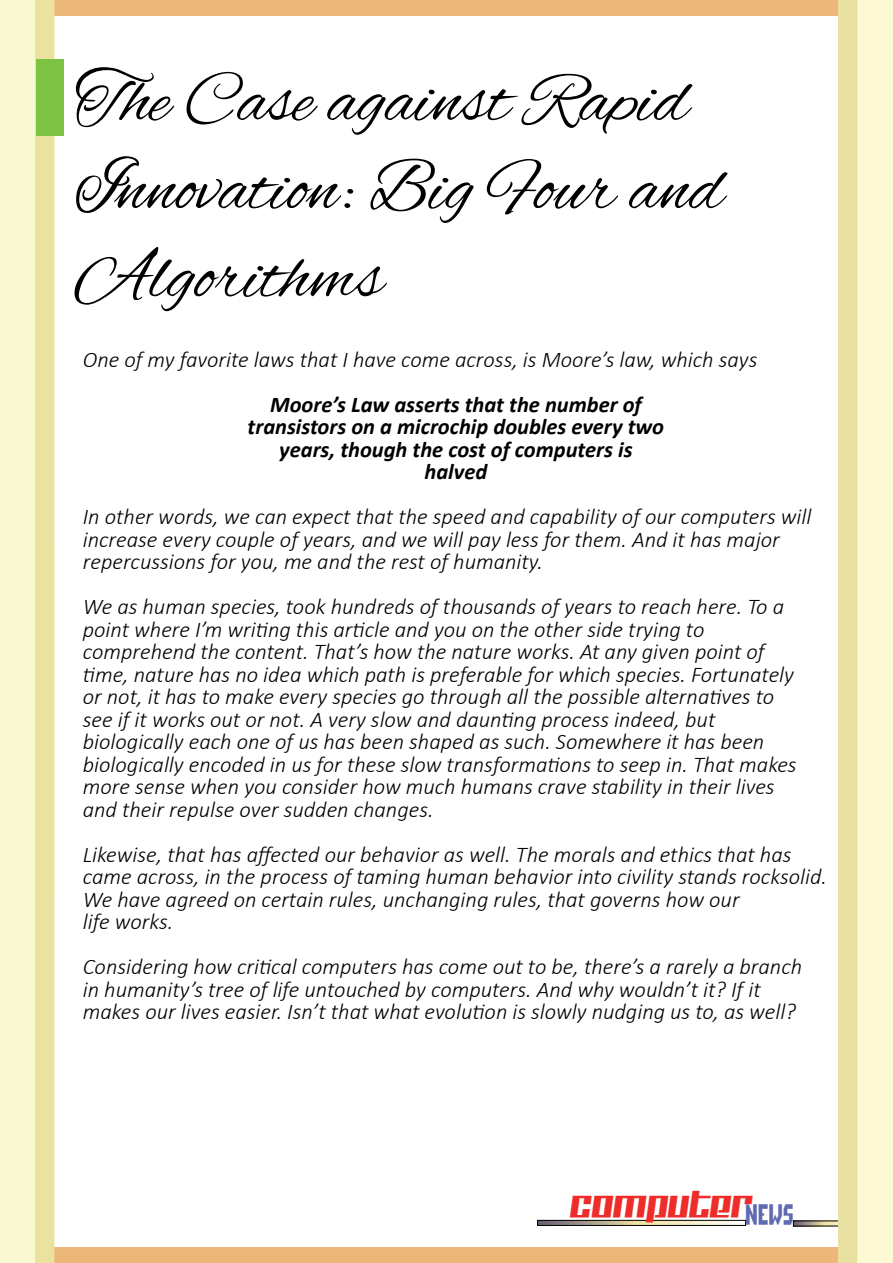
<style>
.page{position:relative;width:893px;height:1263px;background:#fff}
.page>*{position:absolute;margin:0;border:0;box-sizing:border-box;transform-origin:0 0}
.t1{font:73.5px/88.2px "Alex Brush";color:#000}
.t2{font:31.5px "Kitchenpolice";color:#ee2d2b}
.t3{font:italic 300 22.5px/22.5px "Calibri";color:#000}
.t4{font:italic 700 22.5px/22.5px "Calibri";color:#000;text-align:center}
.t5{font:20.4px "Angle";color:#606ab1;scale:.79 1}
</style>
<div class="page">
<svg style="left:539px;top:1222px;width:199px;height:2px"></svg>
<div style="left:537px;top:1220px;width:209px;height:6px;border:1px solid #000"></div>
<svg style="left:795px;top:1222px;width:43px;height:2px"></svg>
<div style="left:0;top:1247px;width:893px;height:16px;background:#edb77a"></div>
<div style="left:0;top:0;width:893px;height:16px;background:#edb77a"></div>
<div style="left:19px;top:0;width:35px;height:1263px;background:#ebe29f"></div>
<div style="left:0;top:0;width:34px;height:1263px;background:#faf8d1"></div>
<div style="left:838px;top:0;width:35px;height:1263px;background:#e8e0a1"></div>
<div style="left:857px;top:0;width:36px;height:1263px;background:#fdfad3"></div>
<div style="left:37px;top:59px;width:27px;height:77px;background:#7dc242"></div>
<h1 class="t1" style="left:75px;top:61px;width:651px">The Case against Rapid<br>Innovation: Big Four and<br>Algorithms</h1>
<p class="t3" style="left:83px;top:348px;width:676px">One of my favorite laws that I have come across, is Moore’s law, which says</p>
<p class="t4" style="left:248px;top:392px;width:418px">Moore’s Law asserts that the number of transistors on a microchip doubles every two years, though the cost of computers is halved</p>
<p class="t3" style="left:83px;top:505px;width:730px">In other words, we can expect that the speed and capability of our computers will increase every couple of years, and we will pay less for them. And it has major repercussions for you, me and the rest of humanity.</p>
<p class="t3" style="left:83px;top:595px;width:715px">We as human species, took hundreds of thousands of years to reach here. To a point where I’m writing this article and you on the other side trying to comprehend the content. That’s how the nature works. At any given point of time, nature has no idea which path is preferable for which species. Fortunately or not, it has to make every species go through all the possible alternatives to see if it works out or not. A very slow and daunting process indeed, but biologically each one of us has been shaped as such. Somewhere it has been biologically encoded in us for these slow transformations to seep in. That makes more sense when you consider how much humans crave stability in their lives and their repulse over sudden changes.</p>
<p class="t3" style="left:83px;top:843px;width:746px">Likewise, that has affected our behavior as well. The morals and ethics that has came across, in the process of taming human behavior into civility stands rocksolid.<br>We have agreed on certain rules, unchanging rules, that governs how our<br>life works.</p>
<p class="t3" style="left:83px;top:955px;width:721px">Considering how critical computers has come out to be, there’s a rarely a branch in humanity’s tree of life untouched by computers. And why wouldn’t it? If it makes our lives easier. Isn’t that what evolution is slowly nudging us to, as well?</p>
<h2 class="t2" style="left:572px;top:1190px;width:182px">COMPUTER</h2>
<p class="t5" style="left:746px;top:1208px;width:63px">NEWS</p>
</div>
